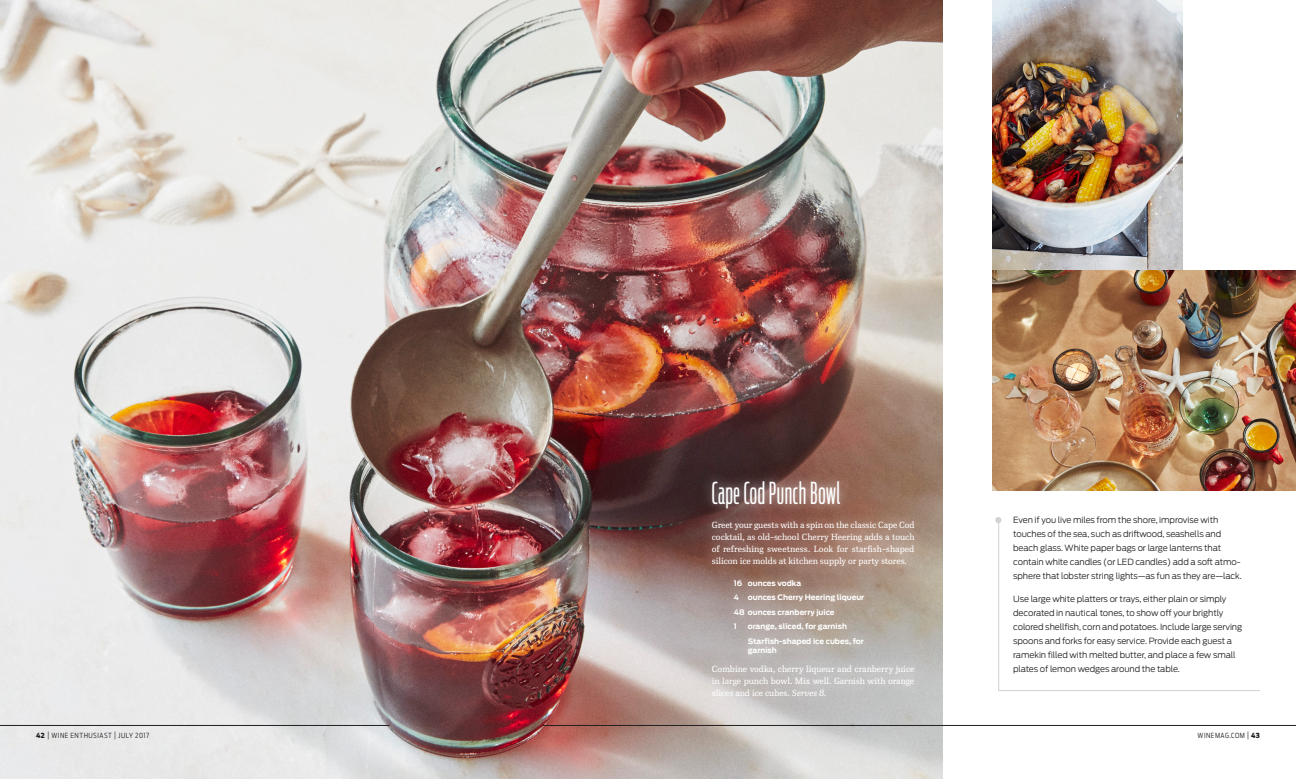
<style>
.page{position:relative;width:1296px;height:779px;background:#fff}
.page>*{position:absolute;margin:0;border:0;box-sizing:border-box;transform-origin:0 0}
.RECIPE_HEAD{font:300 30px "Antenna Comp";letter-spacing:.02em;color:#fff}
.BODY_TEXT_IBIS{font:300 9px/12px "Ibis Text";letter-spacing:-.01em;color:#fff;text-align:justify}
.BODY_TEXT_ANTENNA{font:300 8.5px/14px "Antenna";letter-spacing:-.01em;color:#231f20}
.RECIPE_INGREDIENT{font:700 7.5px/9.5px "Antenna";color:#fff}
.t1{font:300 7px "Antenna Cond";letter-spacing:.075em;color:#231f20}
.s1{font-style:italic}
.s2{color:#d1d2d4}
.s3{font-weight:900}
.s4{font-size:8.4px}
</style>
<div class="page">
<img style="left:0;top:0;width:943px;height:778px">
<hr style="left:543px;top:724px;width:753px;height:2px;background:#231f20">
<hr style="left:0;top:724px;width:390px;height:2px;background:#231f20">
<div style="left:700px;top:470px;width:226px;height:238px;background:#fff;opacity:.75"></div>
<img style="left:992px;top:0;width:191px;height:270px">
<svg style="left:998px;top:519px;width:262px;height:172px"></svg>
<img style="left:992px;top:270px;width:304px;height:220px">
<p class="RECIPE_HEAD" style="left:712px;top:476px;width:130px">Cape Cod Punch Bowl</p>
<p class="BODY_TEXT_IBIS" style="left:712px;top:519px;width:204px">Greet your guests with a spin on the classic Cape Cod cocktail, as old-school Cherry Heering adds a touch of refreshing sweetness. Look for starfish-shaped silicon ice molds at kitchen supply or party stores.</p>
<p class="RECIPE_INGREDIENT" style="left:734px;top:578px;width:69px">16 ounces vodka</p>
<p class="RECIPE_INGREDIENT" style="left:734px;top:593px;width:132px">4 ounces Cherry Heering liqueur</p>
<p class="RECIPE_INGREDIENT" style="left:734px;top:607px;width:102px">48 ounces cranberry juice</p>
<p class="RECIPE_INGREDIENT" style="left:734px;top:622px;width:5px">1</p>
<p class="RECIPE_INGREDIENT" style="left:748px;top:622px;width:101px">orange, sliced, for garnish</p>
<p class="RECIPE_INGREDIENT" style="left:748px;top:636px;width:118px">Starfish-shaped ice cubes, for garnish</p>
<p class="BODY_TEXT_IBIS" style="left:712px;top:663px;width:204px">Combine vodka, cherry liqueur and cranberry juice in large punch bowl. Mix well. Garnish with orange slices and ice cubes. <span class="s1">Serves 8.</span></p>
<p class="BODY_TEXT_ANTENNA" style="left:1013px;top:512px;width:230px;text-indent:-18px"><span class="s2">●</span> Even if you live miles from the shore, improvise with touches of the sea, such as driftwood, seashells and beach glass. White paper bags or large lanterns that contain white candles (or LED candles) add a soft atmo&shy;sphere that lobster string lights—as fun as they are—lack.</p>
<p class="BODY_TEXT_ANTENNA" style="left:1013px;top:591px;width:231px">Use large white platters or trays, either plain or simply decorated in nautical tones, to show off your brightly colored shellfish, corn and potatoes. Include large serving spoons and forks for easy service. Provide each guest a ramekin filled with melted butter, and place a few small plates of lemon wedges around the table.</p>
<p class="t1" style="left:36px;top:731px;width:115px"><span class="s3">42</span> <span class="s4">|</span> WINE ENTHUSIAST <span class="s4">|</span> JULY 2017</p>
<p class="t1" style="left:1198px;top:731px;width:64px">WINEMAG.COM <span class="s4">|</span> <span class="s3">43</span></p>
</div>
